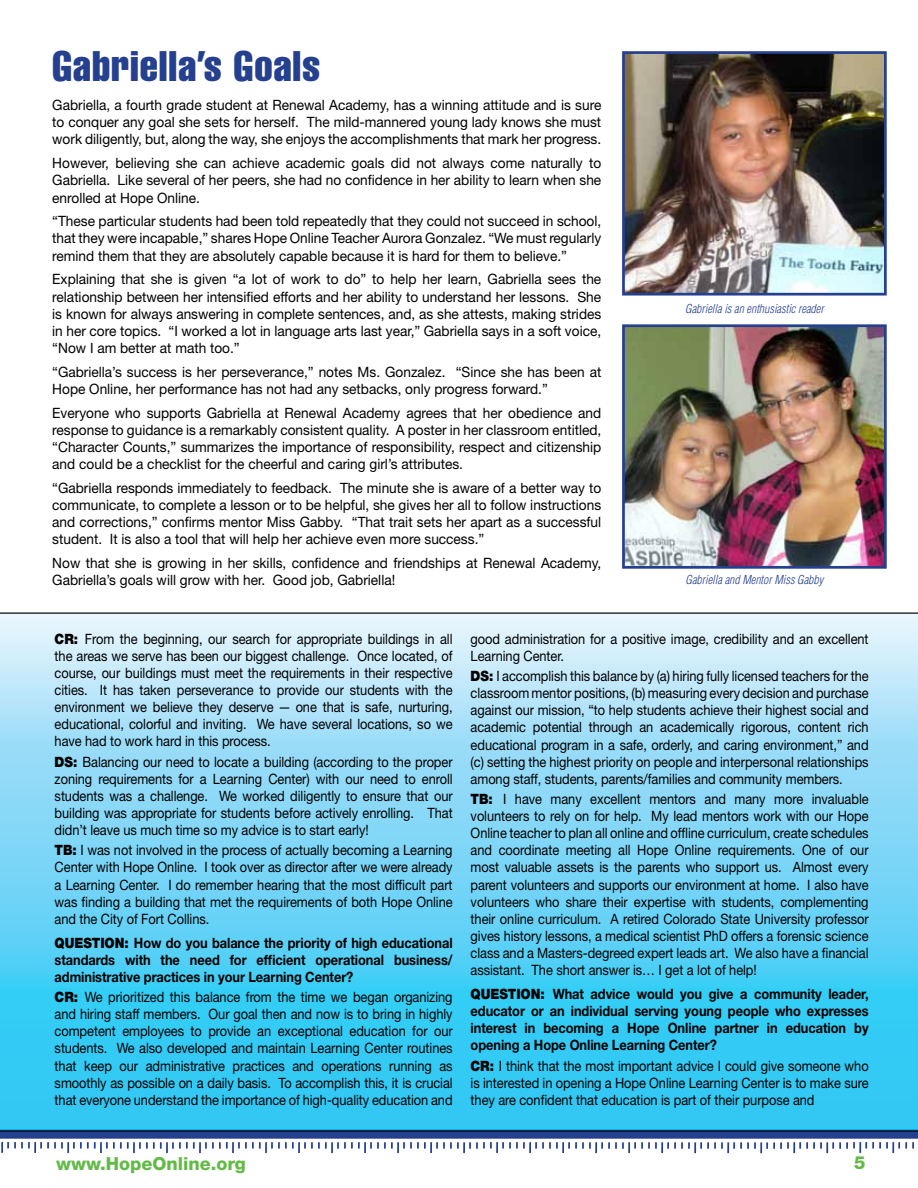
<style>
.page{position:relative;width:918px;height:1188px;background:#fff}
.page>*{position:absolute;margin:0;border:0;box-sizing:border-box;transform-origin:0 0}
.t1{font:42px "Helvetica LT Std Comp";letter-spacing:.02em;color:#25408f}
.t2{font:800 18px "Helvetica Neue LT Std";color:#62bb46}
.t3{font:14.25px/17.1px "Helvetica Neue LT Std";color:#000;text-align:justify;scale:.9 1}
.t4{font:14.25px/17.1px "Helvetica Neue LT Std";color:#000;text-align:justify;scale:.96 1}
.t5{font:700 14.25px/17.1px "Helvetica Neue LT Std";letter-spacing:-.005em;color:#000;text-align:justify;scale:.9 1}
.t6{font:italic 300 condensed 12px "Helvetica LT Std";color:#25408f}
.s1{font-weight:900}
</style>
<div class="page">
<svg style="left:0;top:1132px;width:918px;height:21px"></svg>
<img style="left:626px;top:55px;width:257px;height:237px">
<div style="left:622px;top:51px;width:265px;height:245px;border:3px solid #25408f"></div>
<svg style="left:0;top:612px;width:918px;height:520px;background:#76d6f5"></svg>
<img style="left:626px;top:328px;width:257px;height:237px">
<div style="left:622px;top:324px;width:265px;height:245px;border:3px solid #25408f"></div>
<h1 class="t1" style="left:52px;top:40px;width:270px">Gabriella’s Goals</h1>
<p class="t4" style="left:52px;top:96px;width:573px">Gabriella, a fourth grade student at Renewal Academy, has a winning attitude and is sure to conquer any goal she sets for herself. The mild-mannered young lady knows she must work diligently, but, along the way, she enjoys the accomplishments that mark her progress.</p>
<p class="t4" style="left:52px;top:155px;width:573px">However, believing she can achieve academic goals did not always come naturally to Gabriella. Like several of her peers, she had no confidence in her ability to learn when she enrolled at Hope Online.</p>
<p class="t4" style="left:52px;top:213px;width:573px">“These particular students had been told repeatedly that they could not succeed in school, that they were incapable,” shares Hope Online Teacher Aurora Gonzalez. “We must regularly remind them that they are absolutely capable because it is hard for them to believe.”</p>
<p class="t4" style="left:52px;top:271px;width:573px">Explaining that she is given “a lot of work to do” to help her learn, Gabriella sees the relationship between her intensified efforts and her ability to understand her lessons. She is known for always answering in complete sentences, and, as she attests, making strides in her core topics. “I worked a lot in language arts last year,” Gabriella says in a soft voice, “Now I am better at math too.”</p>
<p class="t4" style="left:52px;top:363px;width:573px">“Gabriella’s success is her perseverance,” notes Ms. Gonzalez. “Since she has been at<br>Hope Online, her performance has not had any setbacks, only progress forward.”</p>
<p class="t4" style="left:52px;top:404px;width:573px">Everyone who supports Gabriella at Renewal Academy agrees that her obedience and response to guidance is a remarkably consistent quality. A poster in her classroom entitled, “Character Counts,” summarizes the importance of responsibility, respect and citizenship and could be a checklist for the cheerful and caring girl’s attributes.</p>
<p class="t4" style="left:52px;top:479px;width:573px">“Gabriella responds immediately to feedback. The minute she is aware of a better way to communicate, to complete a lesson or to be helpful, she gives her all to follow instructions and corrections,” confirms mentor Miss Gabby. “That trait sets her apart as a successful student. It is also a tool that will help her achieve even more success.”</p>
<p class="t4" style="left:52px;top:554px;width:573px">Now that she is growing in her skills, confidence and friendships at Renewal Academy,<br>Gabriella’s goals will grow with her. Good job, Gabriella!</p>
<p class="t6" style="left:685px;top:301px;width:140px">Gabriella is an enthusiastic reader</p>
<p class="t6" style="left:686px;top:573px;width:139px">Gabriella and Mentor Miss Gabby</p>
<p class="t3" style="left:55px;top:630px;width:444px"><span class="s1">CR:</span> From the beginning, our search for appropriate buildings in all the areas we serve has been our biggest challenge. Once located, of course, our buildings must meet the requirements in their respective cities. It has taken perseverance to provide our students with the environment we believe they deserve — one that is safe, nurturing, educational, colorful and inviting. We have several locations, so we have had to work hard in this process.</p>
<p class="t3" style="left:55px;top:753px;width:444px"><span class="s1">DS:</span> Balancing our need to locate a building (according to the proper zoning requirements for a Learning Center) with our need to enroll students was a challenge. We worked diligently to ensure that our building was appropriate for students before actively enrolling. That didn’t leave us much time so my advice is to start early!</p>
<p class="t3" style="left:55px;top:842px;width:444px"><span class="s1">TB:</span> I was not involved in the process of actually becoming a Learning Center with Hope Online. I took over as director after we were already a Learning Center. I do remember hearing that the most difficult part was finding a building that met the requirements of both Hope Online and the City of Fort Collins.</p>
<p class="t5" style="left:55px;top:934px;width:444px"><span class="s1">QUESTION:</span> How do you balance the priority of high educational standards with the need for efficient operational business/ administrative practices in your Learning Center?</p>
<p class="t3" style="left:55px;top:988px;width:444px"><span class="s1">CR:</span> We prioritized this balance from the time we began organizing and hiring staff members. Our goal then and now is to bring in highly competent employees to provide an exceptional education for our students. We also developed and maintain Learning Center routines that keep our administrative practices and operations running as smoothly as possible on a daily basis. To accomplish this, it is crucial that everyone understand the importance of high-quality education and</p>
<p class="t3" style="left:471px;top:630px;width:444px">good administration for a positive image, credibility and an excellent<br>Learning Center.</p>
<p class="t3" style="left:471px;top:667px;width:444px"><span class="s1">DS:</span> I accomplish this balance by (a) hiring fully licensed teachers for the classroom mentor positions, (b) measuring every decision and purchase against our mission, “to help students achieve their highest social and academic potential through an academically rigorous, content rich educational program in a safe, orderly, and caring environment,” and (c) setting the highest priority on people and interpersonal relationships among staff, students, parents/families and community members.</p>
<p class="t3" style="left:471px;top:790px;width:444px"><span class="s1">TB:</span> I have many excellent mentors and many more invaluable volunteers to rely on for help. My lead mentors work with our Hope Online teacher to plan all online and offline curriculum, create schedules and coordinate meeting all Hope Online requirements. One of our most valuable assets is the parents who support us. Almost every parent volunteers and supports our environment at home. I also have volunteers who share their expertise with students, complementing their online curriculum. A retired Colorado State University professor gives history lessons, a medical scientist PhD offers a forensic science class and a Masters-degreed expert leads art. We also have a financial assistant. The short answer is… I get a lot of help!</p>
<p class="t5" style="left:471px;top:985px;width:444px"><span class="s1">QUESTION:</span> What advice would you give a community leader, educator or an individual serving young people who expresses interest in becoming a Hope Online partner in education by opening a Hope Online Learning Center?</p>
<p class="t3" style="left:471px;top:1057px;width:444px"><span class="s1">CR:</span> I think that the most important advice I could give someone who is interested in opening a Hope Online Learning Center is to make sure they are confident that education is part of their purpose and</p>
<p class="t2" style="left:56px;top:1153px;width:191px">www.HopeOnline.org</p>
<p class="t2" style="left:854px;top:1152px;width:13px">5</p>
</div>
